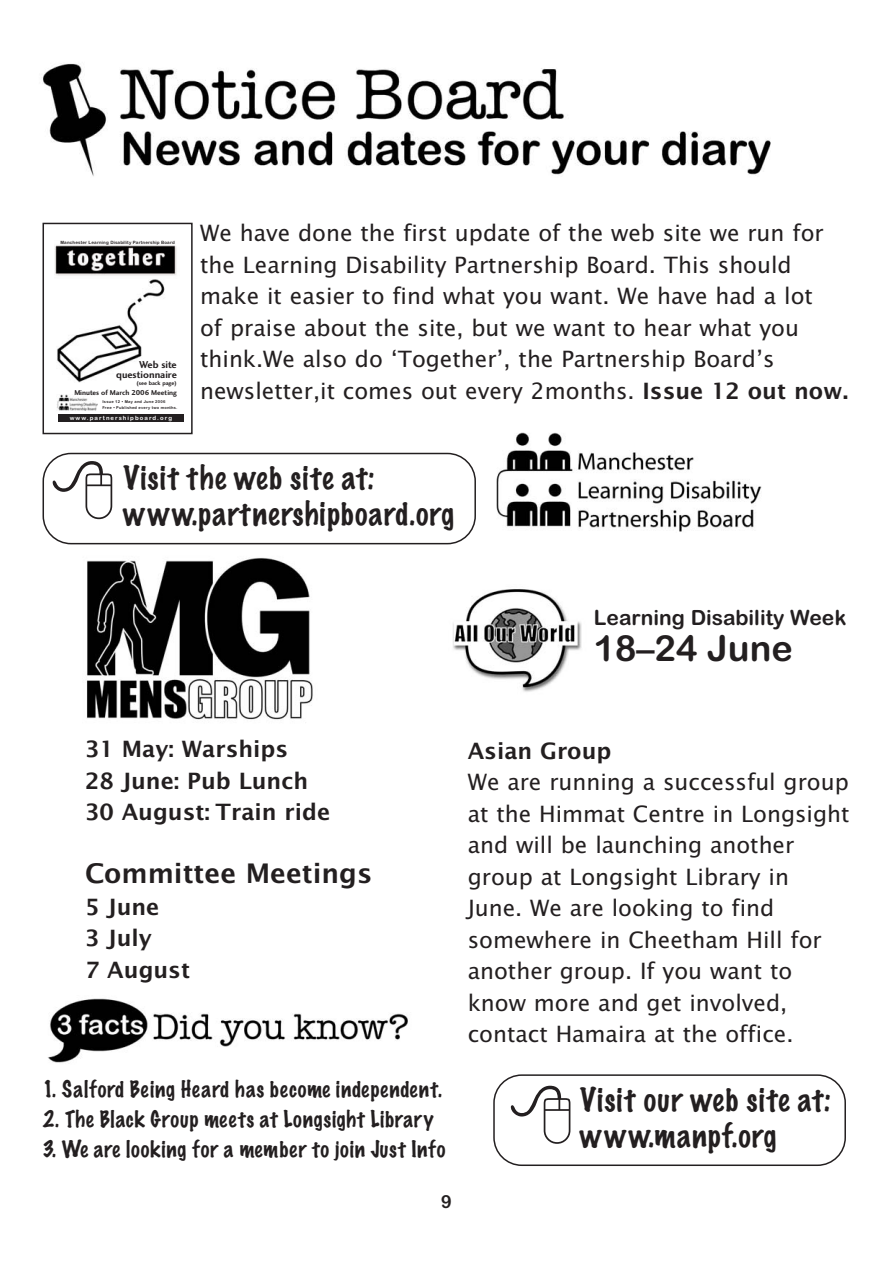
<style>
.page{position:relative;width:893px;height:1263px;background:#fff}
.page>*{position:absolute;margin:0;border:0;box-sizing:border-box;transform-origin:0 0}
.t1{font:36px "Arial Rounded MT Bold";color:#231f20}
.t2{font:100 30px/36px "Marker Felt";letter-spacing:.04em;color:#231f20}
.t3{font:600 27px "Lucida Sans";color:#231f20}
.t4{font:22.5px/31.5px "Lucida Sans";color:#231f20}
.t5{font:600 22.5px/31.5px "Lucida Sans";color:#231f20}
.t6{font:100 21px "Marker Felt";letter-spacing:.04em;color:#231f20}
.t7{font:21px "Arial Rounded MT Bold";color:#231f20}
.t8{font:18px "Arial Rounded MT Bold";color:#231f20}
.t9{font:10.35px/10.4px "Charlotte Sans Bold Plain+KDNQLH";color:#231f20;text-align:right}
.t10{font:7.35px "Charlotte Sans Bold Plain+KDNQLH";color:#231f20}
.t11{font:6px "Arial Rounded MT Bold+FOZEPD";color:#fff}
.t12{font:6px "Charlotte Sans Bold Plain+KDNQLH";color:#231f20}
.t13{font:4.5px "Arial Rounded MT Bold+FOZEPD";color:#231f20}
.t14{font:3.9px/6.4px "Arial Rounded MT Bold+FOZEPD";color:#231f20}
.s1{font-weight:600}
</style>
<div class="page">
<img style="left:43px;top:63px;width:728px;height:113px">
<img style="left:453px;top:589px;width:129px;height:103px">
<img style="left:48px;top:998px;width:360px;height:65px">
<img style="left:57px;top:279px;width:108px;height:103px">
<img style="left:55px;top:245px;width:122px;height:31px">
<img style="left:57px;top:395px;width:41px;height:15px">
<div style="left:58px;top:414px;width:126px;height:8px;background:#231f20"></div>
<div style="left:43px;top:223px;width:150px;height:211px;border:2px solid #231f20"></div>
<img style="left:496px;top:432px;width:266px;height:100px">
<img style="left:87px;top:557px;width:226px;height:163px">
<svg style="left:493px;top:1074px;width:353px;height:92px"></svg>
<svg style="left:43px;top:453px;width:433px;height:91px"></svg>
<p class="t13" style="left:60px;top:239px;width:116px">Manchester Learning Disability Partnership Board</p>
<p class="t9" style="left:116px;top:360px;width:62px">Web site questionnaire</p>
<p class="t12" style="left:136px;top:381px;width:42px">(see back page)</p>
<p class="t10" style="left:74px;top:390px;width:104px">Minutes of March 2006 Meeting</p>
<p class="t11" style="left:70px;top:414px;width:104px">www.partnershipboard.org</p>
<p class="t14" style="left:103px;top:398px;width:76px">Issue 12 • May and June 2006<br>Free • Published every two months.</p>
<p class="t4" style="left:200px;top:218px;width:650px">We have done the first update of the web site we run for the Learning Disability Partnership Board. This should make it easier to find what you want. We have had a lot<br>of praise about the site, but we want to hear what you think.We also do ‘Together’, the Partnership Board’s newsletter,it comes out every 2months. <span class="s1">Issue 12 out now.</span></p>
<h2 class="t2" style="left:124px;top:461px;width:332px">Visit the web site at: www.partnershipboard.org</h2>
<p class="t7" style="left:594px;top:606px;width:254px">Learning Disability Week</p>
<h1 class="t1" style="left:594px;top:628px;width:200px">18–24 June</h1>
<p class="t5" style="left:85px;top:734px;width:247px">31 May: Warships<br>28 June: Pub Lunch<br>30 August: Train ride</p>
<p class="t3" style="left:85px;top:858px;width:289px">Committee Meetings</p>
<p class="t5" style="left:85px;top:891px;width:107px">5 June<br>3 July<br>7 August</p>
<p class="t6" style="left:43px;top:1079px;width:401px">1. Salford Being Heard has become independent.</p>
<p class="t6" style="left:43px;top:1109px;width:393px">2. The Black Group meets at Longsight Library</p>
<p class="t6" style="left:43px;top:1139px;width:404px">3. We are looking for a member to join Just Info</p>
<p class="t8" style="left:441px;top:1191px;width:12px">9</p>
<p class="t5" style="left:468px;top:735px;width:145px">Asian Group</p>
<p class="t4" style="left:468px;top:767px;width:383px">We are running a successful group at the Himmat Centre in Longsight and will be launching another group at Longsight Library in<br>June. We are looking to find somewhere in Cheetham Hill for another group. If you want to know more and get involved, contact Hamaira at the office.</p>
<h2 class="t2" style="left:580px;top:1083px;width:252px">Visit our web site at: www.manpf.org</h2>
</div>
